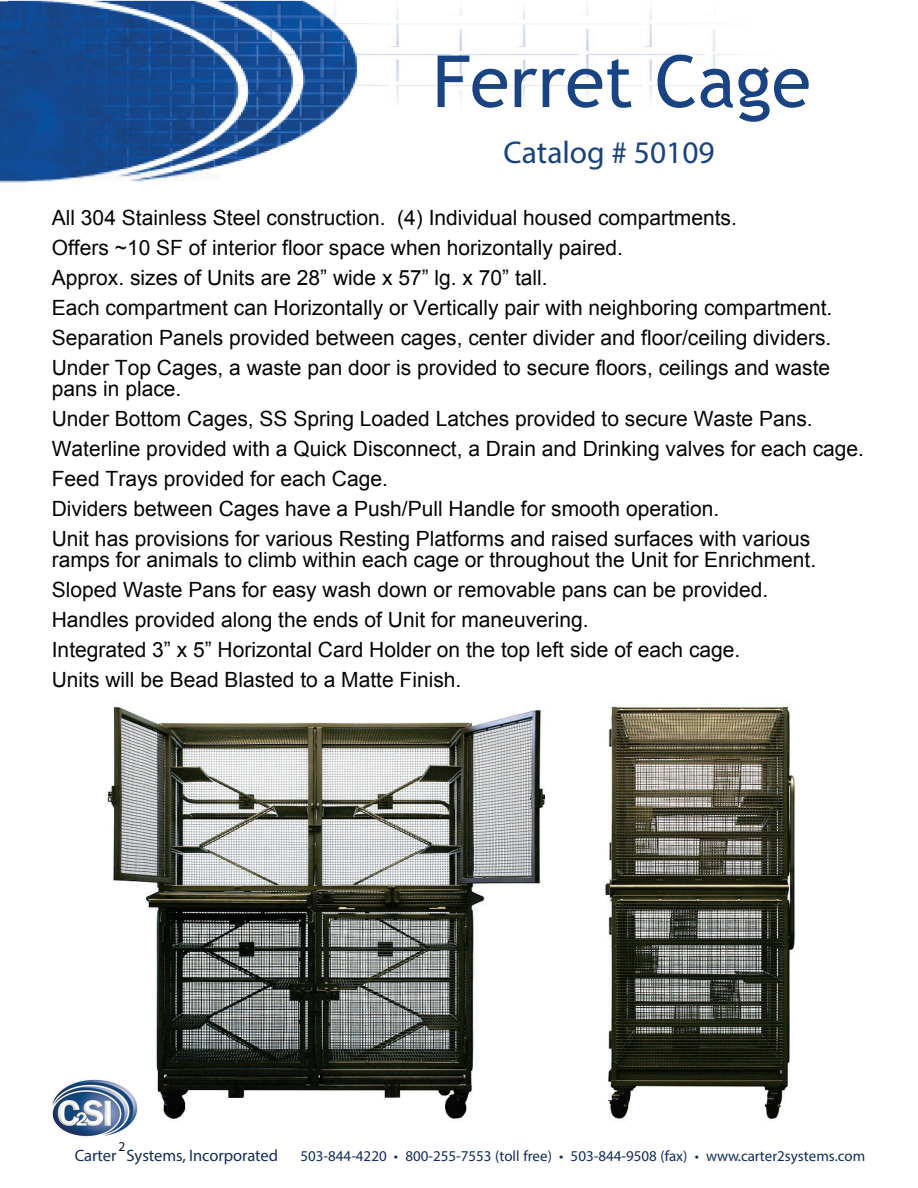
<style>
.page{position:relative;width:918px;height:1188px;background:#fff}
.page>*{position:absolute;margin:0;border:0;box-sizing:border-box;transform-origin:0 0}
.t1{font:72px "Trebuchet MS";color:#194382}
.t2{font:700 31.5px "Trebuchet MSPS";color:#18427f}
.t3{font:21px/30px "Arial";color:#040504}
.t4{font:italic 700 16.5px "Trebuchet MSPS";letter-spacing:-.005em;color:#132c59}
.t5{font:italic 700 15px "Trebuchet MSPS";color:#132c59}
.t6{font:italic 700 13.5px "Trebuchet MSPS";color:#091429}
</style>
<div class="page">
<img style="left:107px;top:706px;width:438px;height:415px">
<img style="left:370px;top:5px;width:374px;height:100px">
<img style="left:0;top:1px;width:219px;height:182px">
<img style="left:8px;top:0;width:362px;height:172px">
<img style="left:52px;top:1077px;width:88px;height:60px">
<img style="left:604px;top:706px;width:192px;height:415px">
<h1 class="t1" style="left:432px;top:40px;width:380px">Ferret Cage</h1>
<h2 class="t2" style="left:504px;top:133px;width:213px">Catalog # 50109</h2>
<p class="t3" style="left:52px;top:203px;width:782px">All 304 Stainless Steel construction. (4) Individual housed compartments.<br>Offers ~10 SF of interior floor space when horizontally paired.<br>Approx. sizes of Units are 28” wide x 57” lg. x 70” tall.<br>Each compartment can Horizontally or Vertically pair with neighboring compartment.<br>Separation Panels provided between cages, center divider and floor/ceiling dividers.<br>Under Top Cages, a waste pan door is provided to secure floors, ceilings and waste</p>
<p class="t3" style="left:52px;top:374px;width:814px">pans in place.<br>Under Bottom Cages, SS Spring Loaded Latches provided to secure Waste Pans.<br>Waterline provided with a Quick Disconnect, a Drain and Drinking valves for each cage.<br>Feed Trays provided for each Cage.<br>Dividers between Cages have a Push/Pull Handle for smooth operation.<br>Unit has provisions for various Resting Platforms and raised surfaces with various</p>
<p class="t3" style="left:52px;top:545px;width:766px">ramps for animals to climb within each cage or throughout the Unit for Enrichment.<br>Sloped Waste Pans for easy wash down or removable pans can be provided.<br>Handles provided along the ends of Unit for maneuvering.<br>Integrated 3” x 5” Horizontal Card Holder on the top left side of each cage.<br>Units will be Bead Blasted to a Matte Finish.</p>
<p class="t6" style="left:119px;top:1139px;width:8px">2</p>
<p class="t4" style="left:75px;top:1146px;width:205px">Carter Systems, Incorporated</p>
<p class="t5" style="left:301px;top:1147px;width:566px">503-844-4220 • 800-255-7553 (toll free) • 503-844-9508 (fax) • www.carter2systems.com</p>
</div>
